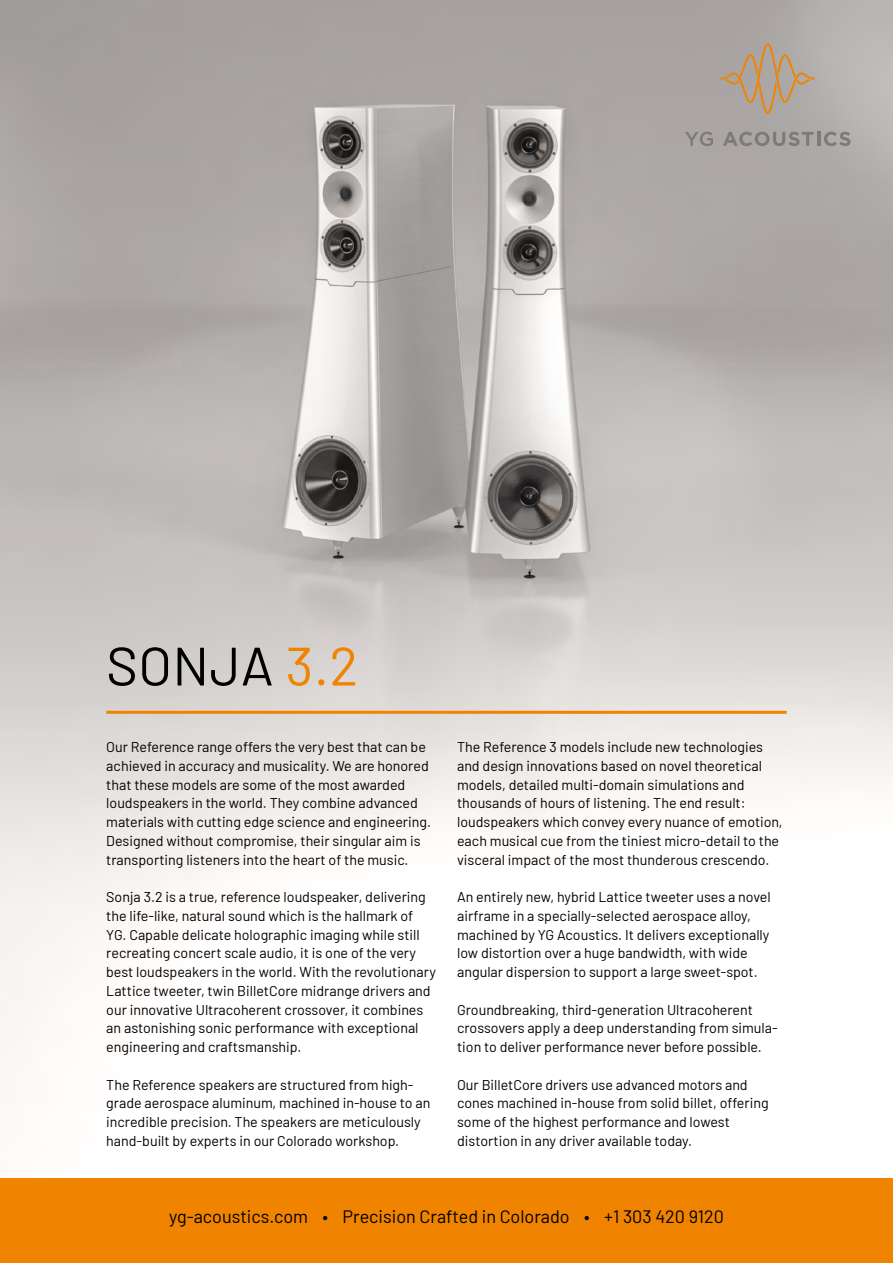
<style>
.page{position:relative;width:893px;height:1263px;background:#fff}
.page>*{position:absolute;margin:0;border:0;box-sizing:border-box;transform-origin:0 0}
.t1{font:54px "Barlow";letter-spacing:.01em;color:#000}
.t2{font:18px "Barlow";color:#000}
.t3{font:14.25px/18.8px "Barlow";color:#000}
.s1{color:#f08300}
</style>
<div class="page">
<img style="left:0;top:0;width:893px;height:1179px">
<hr style="left:106px;top:711px;width:681px;height:3px;background:#f08300">
<div style="left:0;top:1179px;width:893px;height:84px;background:#f08300"></div>
<svg style="left:721px;top:43px;width:94px;height:71px"></svg>
<svg style="left:685px;top:132px;width:28px;height:14px"></svg>
<svg style="left:723px;top:132px;width:90px;height:14px"></svg>
<hr style="left:817px;top:132px;width:3px;height:14px;background:#7d7b78">
<svg style="left:824px;top:132px;width:26px;height:14px"></svg>
<h1 class="t1" style="left:106px;top:627px;width:254px">SONJA <span class="s1">3.2</span></h1>
<p class="t3" style="left:106px;top:736px;width:326px">Our Reference range offers the very best that can be achieved in accuracy and musicality. We are honored that these models are some of the most awarded loudspeakers in the world. They combine advanced materials with cutting edge science and engineering.<br>Designed without compromise, their singular aim is transporting listeners into the heart of the music.</p>
<p class="t3" style="left:106px;top:886px;width:331px">Sonja 3.2 is a true, reference loudspeaker, delivering the life-like, natural sound which is the hallmark of YG. Capable delicate holographic imaging while still recreating concert scale audio, it is one of the very best loudspeakers in the world. With the revolutionary Lattice tweeter, twin BilletCore midrange drivers and our innovative Ultracoherent crossover, it combines an astonishing sonic performance with exceptional engineering and craftsmanship.</p>
<p class="t3" style="left:106px;top:1074px;width:326px">The Reference speakers are structured from high&shy;grade aerospace aluminum, machined in-house to an incredible precision. The speakers are meticulously hand-built by experts in our Colorado workshop.</p>
<p class="t3" style="left:457px;top:736px;width:327px">The Reference 3 models include new technologies and design innovations based on novel theoretical models, detailed multi-domain simulations and thousands of hours of listening. The end result: loudspeakers which convey every nuance of emotion, each musical cue from the tiniest micro-detail to the visceral impact of the most thunderous crescendo.</p>
<p class="t3" style="left:457px;top:886px;width:315px">An entirely new, hybrid Lattice tweeter uses a novel airframe in a specially-selected aerospace alloy, machined by YG Acoustics. It delivers exceptionally low distortion over a huge bandwidth, with wide angular dispersion to support a large sweet-spot.</p>
<p class="t3" style="left:457px;top:999px;width:322px">Groundbreaking, third-generation Ultracoherent crossovers apply a deep understanding from simula&shy;tion to deliver performance never before possible.</p>
<p class="t3" style="left:457px;top:1074px;width:313px">Our BilletCore drivers use advanced motors and cones machined in-house from solid billet, offering some of the highest performance and lowest distortion in any driver available today.</p>
<p class="t2" style="left:169px;top:1203px;width:556px">yg-acoustics.com • Precision Crafted in Colorado • +1 303 420 9120</p>
</div>
